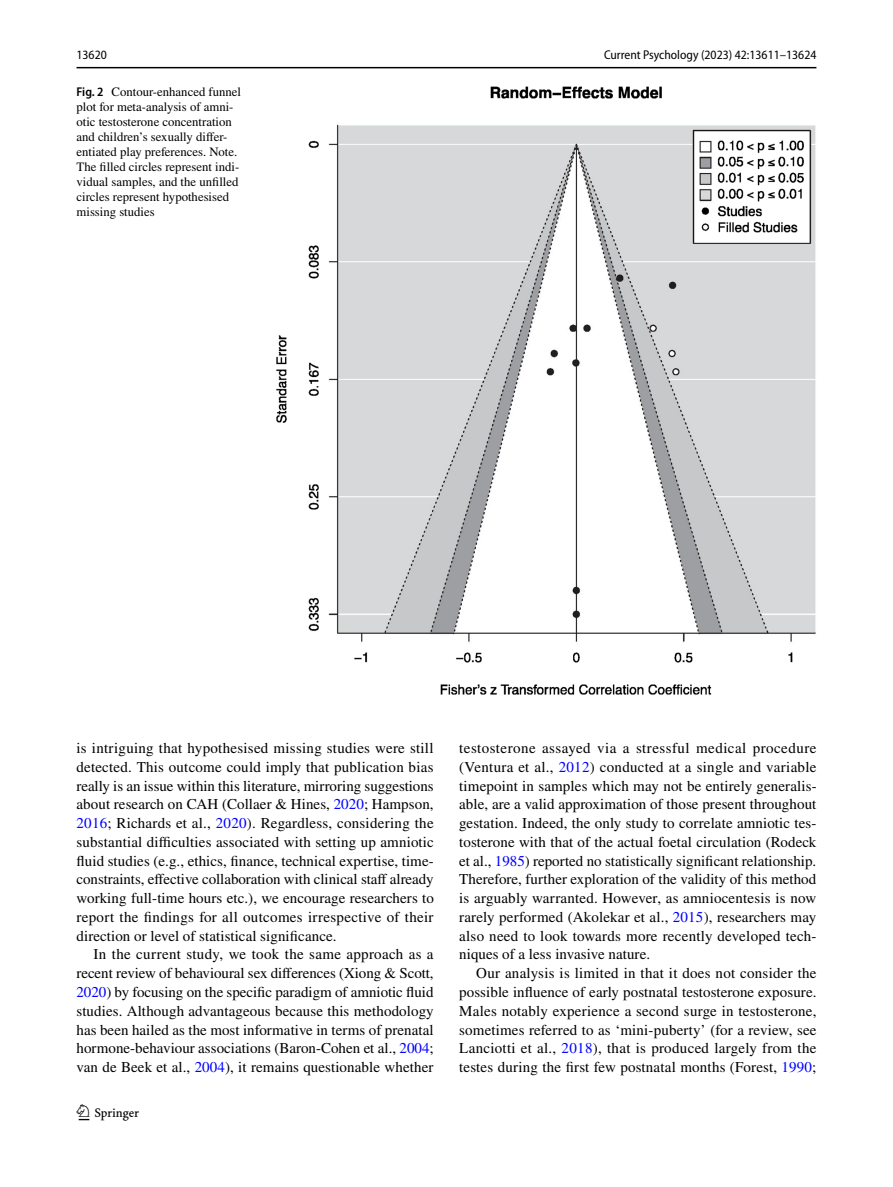
<style>
.page{position:relative;width:893px;height:1187px;background:#fff}
.page>*{position:absolute;margin:0;border:0;box-sizing:border-box;transform-origin:0 0}
.t1{font:22.5px "Springnew Regular 2";color:#000}
.t2{font:15px/18.8px "STIX";letter-spacing:.005em;color:#000;text-align:justify}
.t3{font:12.75px/15px "STIX";color:#000}
.t4{font:semi-condensed 12.75px "Myriad Pro";color:#000}
.s1{font-family:"Myriad Pro";font-weight:600;font-stretch:semi-condensed}
.s2{color:#00f}
</style>
<div class="page">
<hr style="left:77px;top:67px;width:739px;height:1px;background:#000">
<img style="left:276px;top:87px;width:540px;height:607px">
<p class="t4" style="left:77px;top:48px;width:32px">13620</p>
<p class="t4" style="left:604px;top:48px;width:214px">Current Psychology (2023) 42:13611–13624</p>
<p class="t3" style="left:77px;top:85px;width:166px"><span class="s1">Fig. 2</span> Contour-enhanced funnel plot for meta-analysis of amni&shy;otic testosterone concentration and children’s sexually differ&shy;entiated play preferences. Note.<br>The filled circles represent indi&shy;vidual samples, and the unfilled circles represent hypothesised missing studies</p>
<p class="t2" style="left:77px;top:739px;width:359px">is intriguing that hypothesised missing studies were still detected. This outcome could imply that publication bias really is an issue within this literature, mirroring suggestions about research on CAH (Collaer &amp; Hines, <span class="s2">2020</span>; Hampson, <span class="s2">2016</span>; Richards et al., <span class="s2">2020</span>). Regardless, considering the substantial difficulties associated with setting up amniotic fluid studies (e.g., ethics, finance, technical expertise, time&shy;constraints, effective collaboration with clinical staff already working full-time hours etc.), we encourage researchers to report the findings for all outcomes irrespective of their direction or level of statistical significance.</p>
<p class="t2" style="left:77px;top:946px;width:359px;text-indent:17px">In the current study, we took the same approach as a recent review of behavioural sex differences (Xiong &amp; Scott, <span class="s2">2020</span>) by focusing on the specific paradigm of amniotic fluid studies. Although advantageous because this methodology has been hailed as the most informative in terms of prenatal hormone-behaviour associations (Baron-Cohen et al., <span class="s2">2004</span>; van de Beek et al., <span class="s2">2004</span>), it remains questionable whether</p>
<h1 class="t1" style="left:79px;top:1104px;width:62px">1 3</h1>
<p class="t2" style="left:459px;top:739px;width:359px">testosterone assayed via a stressful medical procedure (Ventura et al., <span class="s2">2012</span>) conducted at a single and variable timepoint in samples which may not be entirely generalis&shy;able, are a valid approximation of those present throughout gestation. Indeed, the only study to correlate amniotic tes&shy;tosterone with that of the actual foetal circulation (Rodeck et al., <span class="s2">1985</span>) reported no statistically significant relationship.<br>Therefore, further exploration of the validity of this method is arguably warranted. However, as amniocentesis is now rarely performed (Akolekar et al., <span class="s2">2015</span>), researchers may also need to look towards more recently developed tech&shy;niques of a less invasive nature.</p>
<p class="t2" style="left:459px;top:964px;width:359px;text-indent:17px">Our analysis is limited in that it does not consider the possible influence of early postnatal testosterone exposure.<br>Males notably experience a second surge in testosterone, sometimes referred to as ‘mini-puberty’ (for a review, see Lanciotti et al., <span class="s2">2018</span>), that is produced largely from the testes during the first few postnatal months (Forest, <span class="s2">1990</span>;</p>
</div>
